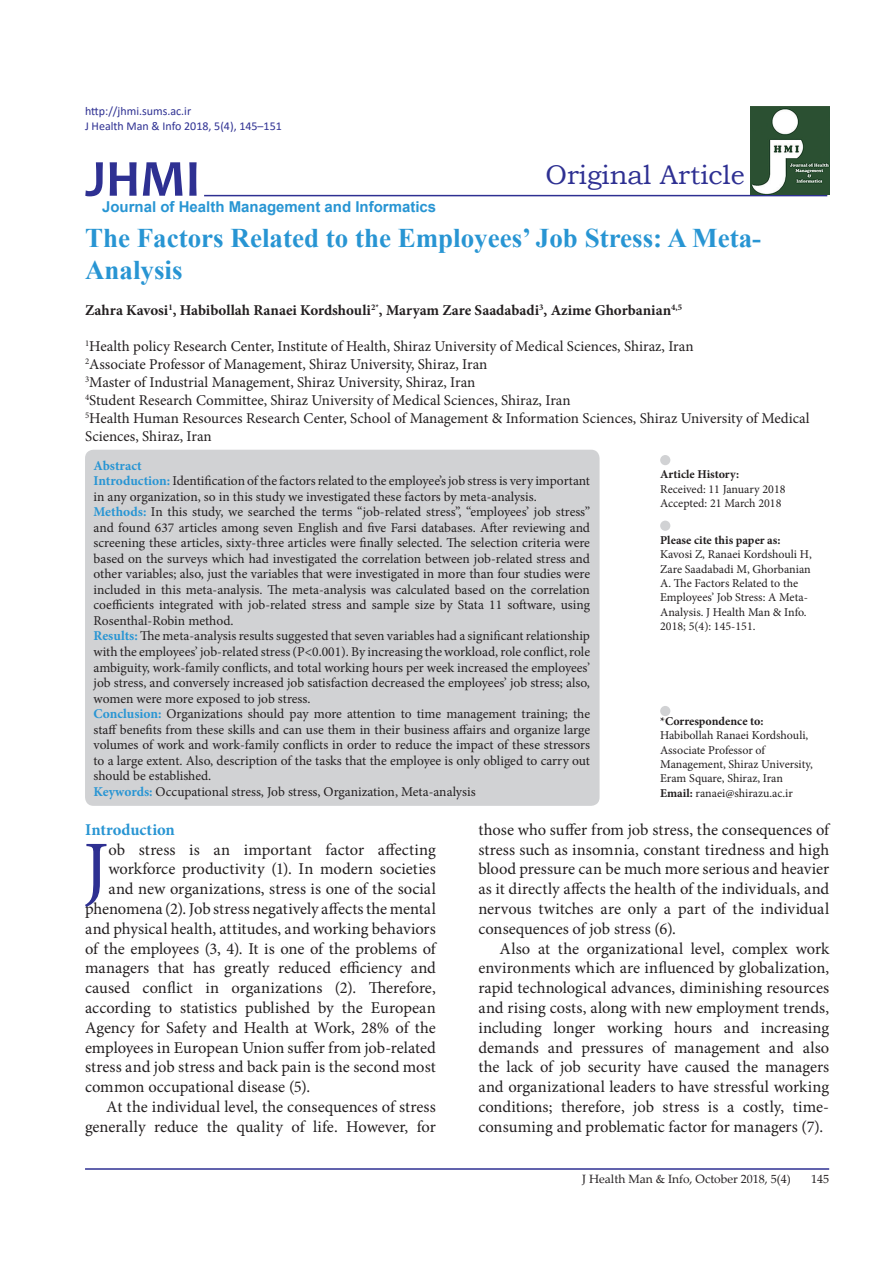
<style>
.page{position:relative;width:893px;height:1263px;background:#fff}
.page>*{position:absolute;margin:0;border:0;box-sizing:border-box;transform-origin:0 0}
.t1{font:77.4px "Minion Pro";color:#2e3092}
.t2{font:700 52.5px "Candara";color:#2e3092}
.t3{font:700 27px/32.4px "Times New Roman";color:#2895d3}
.t4{font:27px "Bookman Old Style";color:#2e3092}
.t5{font:16.5px/19.8px "Minion Pro";color:#231f20;text-align:justify}
.t6{font:700 16.5px "Minion Pro";letter-spacing:-.005em;color:#2895d3}
.t7{font:15px/18px "Minion Pro";color:#231f20}
.t8{font:700 15px "Minion Pro";color:#231f20}
.t9{font:700 15px "Arial";color:#2895d3}
.t10{font:13.5px/15.5px "Minion Pro";color:#231f20}
.t11{font:12px/14.4px "Minion Pro";color:#231f20}
.t12{font:700 12px "Minion Pro";color:#231f20}
.t13{font:12px/14.4px "Calibri";color:#2e3092}
.t14{font:12px "Palatino Linotype";color:#231f20}
.s1{font-weight:700;color:#2895d3}
.s2{font-weight:700}
</style>
<div class="page">
<hr style="left:85px;top:1168px;width:744px;height:2px;background:#2e3092">
<hr style="left:204px;top:195px;width:623px;height:1px;background:#2e3092">
<img style="left:751px;top:106px;width:78px;height:89px">
<div style="left:85px;top:450px;width:515px;height:356px;background:#d1d2d4;border-radius:9px"></div>
<div style="left:660px;top:455px;width:10px;height:10px;background:#d1d2d4;border-radius:50%"></div>
<div style="left:660px;top:706px;width:10px;height:10px;background:#d1d2d4;border-radius:50%"></div>
<div style="left:660px;top:521px;width:10px;height:10px;background:#d1d2d4;border-radius:50%"></div>
<p class="t13" style="left:85px;top:104px;width:198px">http://jhmi.sums.ac.ir<br>J Health Man &amp; Info 2018, 5(4), 145–151</p>
<h2 class="t2" style="left:85px;top:146px;width:117px">JHMI</h2>
<p class="t9" style="left:102px;top:197px;width:336px">Journal of Health Management and Informatics</p>
<h3 class="t4" style="left:545px;top:157px;width:201px">Original Article</h3>
<h3 class="t3" style="left:85px;top:221px;width:678px">The Factors Related to the Employees’ Job Stress: A Meta-<br>Analysis</h3>
<p class="t8" style="left:85px;top:300px;width:599px">Zahra Kavosi<sup>1</sup>, Habibollah Ranaei Kordshouli<sup>2*</sup>, Maryam Zare Saadabadi<sup>3</sup>, Azime Ghorbanian<sup>4,5</sup></p>
<p class="t7" style="left:85px;top:338px;width:726px"><sup>1</sup>Health policy Research Center, Institute of Health, Shiraz University of Medical Sciences, Shiraz, Iran<br><sup>2</sup>Associate Professor of Management, Shiraz University, Shiraz, Iran<br><sup>3</sup>Master of Industrial Management, Shiraz University, Shiraz, Iran<br><sup>4</sup>Student Research Committee, Shiraz University of Medical Sciences, Shiraz, Iran<br><sup>5</sup>Health Human Resources Research Center, School of Management &amp; Information Sciences, Shiraz University of Medical Sciences, Shiraz, Iran</p>
<p class="t12" style="left:660px;top:466px;width:80px">Article History:</p>
<p class="t11" style="left:660px;top:482px;width:127px">Received: 11 January 2018<br>Accepted: 21 March 2018</p>
<p class="t10" style="left:94px;top:458px;width:498px"><span class="s1">Abstract<br>Introduction:</span> Identification of the factors related to the employee’s job stress is very important in any organization, so in this study we investigated these factors by meta-analysis.<br><span class="s1">Methods:</span> In this study, we searched the terms “job-related stress”, “employees’ job stress” and found 637 articles among seven English and five Farsi databases. After reviewing and screening these articles, sixty-three articles were finally selected. The selection criteria were based on the surveys which had investigated the correlation between job-related stress and other variables; also, just the variables that were investigated in more than four studies were included in this meta-analysis. The meta-analysis was calculated based on the correlation coefficients integrated with job-related stress and sample size by Stata 11 software, using Rosenthal-Robin method.<br><span class="s1">Results:</span> The meta-analysis results suggested that seven variables had a significant relationship with the employees’ job-related stress (P&lt;0.001). By increasing the workload, role conflict, role ambiguity, work-family conflicts, and total working hours per week increased the employees’ job stress, and conversely increased job satisfaction decreased the employees’ job stress; also, women were more exposed to job stress.<br><span class="s1">Conclusion:</span> Organizations should pay more attention to time management training; the staff benefits from these skills and can use them in their business affairs and organize large volumes of work and work-family conflicts in order to reduce the impact of these stressors to a large extent. Also, description of the tasks that the employee is only obliged to carry out should be established.<br><span class="s1">Keywords:</span> Occupational stress, Job stress, Organization, Meta-analysis</p>
<p class="t12" style="left:660px;top:531px;width:122px">Please cite this paper as:</p>
<p class="t11" style="left:660px;top:547px;width:153px">Kavosi Z, Ranaei Kordshouli H,<br>Zare Saadabadi M, Ghorbanian<br>A. The Factors Related to the<br>Employees’ Job Stress: A Meta-<br>Analysis. J Health Man &amp; Info.<br>2018; 5(4): 145-151.</p>
<p class="t12" style="left:660px;top:712px;width:105px">*Correspondence to:</p>
<p class="t11" style="left:660px;top:728px;width:154px">Habibollah Ranaei Kordshouli,<br>Associate Professor of<br>Management, Shiraz University,<br>Eram Square, Shiraz, Iran<br><span class="s2">Email:</span> ranaei@shirazu.ac.ir</p>
<p class="t6" style="left:85px;top:818px;width:91px">Introduction</p>
<h1 class="t1" style="left:83px;top:818px;width:27px">J</h1>
<p class="t5" style="left:108px;top:839px;width:329px">ob stress is an important factor affecting</p>
<p class="t5" style="left:108px;top:859px;width:329px">workforce productivity (1). In modern societies</p>
<p class="t5" style="left:108px;top:879px;width:329px">and new organizations, stress is one of the social</p>
<p class="t5" style="left:85px;top:899px;width:352px">phenomena (2). Job stress negatively affects the mental</p>
<p class="t5" style="left:85px;top:919px;width:352px">and physical health, attitudes, and working behaviors</p>
<p class="t5" style="left:85px;top:938px;width:352px">of the employees (3, 4). It is one of the problems of</p>
<p class="t5" style="left:85px;top:958px;width:352px">managers that has greatly reduced efficiency and</p>
<p class="t5" style="left:85px;top:978px;width:352px">caused conflict in organizations (2). Therefore,</p>
<p class="t5" style="left:85px;top:998px;width:352px">according to statistics published by the European</p>
<p class="t5" style="left:85px;top:1018px;width:352px">Agency for Safety and Health at Work, 28% of the</p>
<p class="t5" style="left:85px;top:1037px;width:352px">employees in European Union suffer from job-related</p>
<p class="t5" style="left:85px;top:1057px;width:352px">stress and job stress and back pain is the second most</p>
<p class="t5" style="left:85px;top:1077px;width:227px">common occupational disease (5).</p>
<p class="t5" style="left:106px;top:1097px;width:331px">At the individual level, the consequences of stress</p>
<p class="t5" style="left:85px;top:1117px;width:352px">generally reduce the quality of life. However, for</p>
<p class="t5" style="left:478px;top:820px;width:352px">those who suffer from job stress, the consequences of stress such as insomnia, constant tiredness and high blood pressure can be much more serious and heavier as it directly affects the health of the individuals, and nervous twitches are only a part of the individual consequences of job stress (6).</p>
<p class="t5" style="left:478px;top:938px;width:352px;text-indent:21px">Also at the organizational level, complex work environments which are influenced by globalization, rapid technological advances, diminishing resources and rising costs, along with new employment trends, including longer working hours and increasing demands and pressures of management and also the lack of job security have caused the managers and organizational leaders to have stressful working conditions; therefore, job stress is a costly, time&shy;consuming and problematic factor for managers (7).</p>
<p class="t14" style="left:582px;top:1170px;width:210px">J Health Man &amp; Info, October 2018, 5(4)</p>
<p class="t14" style="left:811px;top:1170px;width:19px">145</p>
</div>
